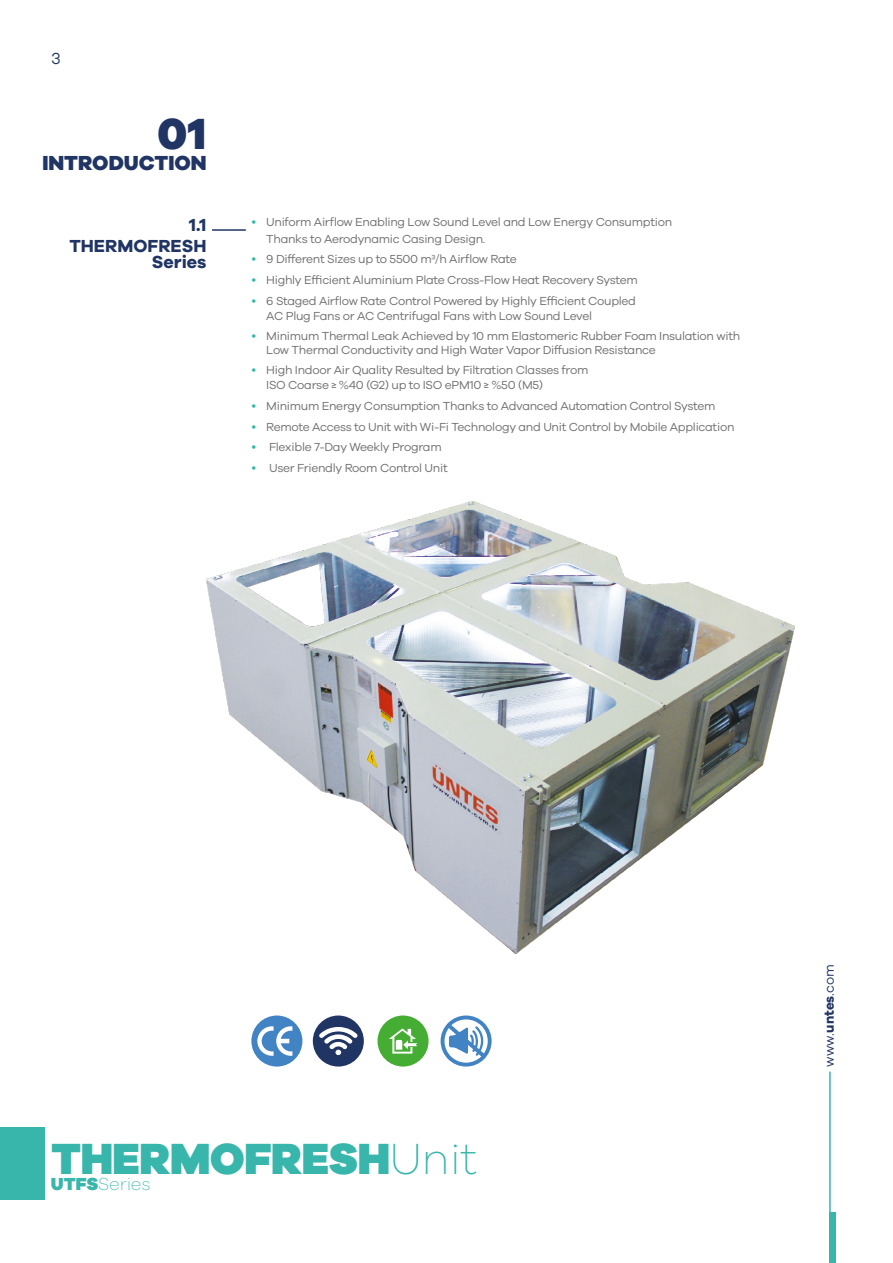
<style>
.page{position:relative;width:893px;height:1263px;background:#fff}
.page>*{position:absolute;margin:0;border:0;box-sizing:border-box;transform-origin:0 0}
.t1{font:900 45px "Galano Grotesque";letter-spacing:-.01em;color:#38b6ab}
.t2{font:800 45px "Galano Grotesque";color:#213564}
.t3{font:800 21px "Galano Grotesque";color:#213564}
.t4{font:700 18px/20.4px "Galano Grotesque";color:#213564;text-align:right}
.t5{font:200 18px "Galano Grotesque Alt";letter-spacing:-.01em;color:#38b6ab}
.t6{font:16.5px "Galano Grotesque Alt";color:#213564}
.t7{font:13.5px "Galano Grotesque Alt";color:#213564}
.t8{font:12px/14.7px "Galano Grotesque";letter-spacing:-.025em;color:#706f6f}
.s1{color:#38b6ab}
.s2{font-weight:200}
.s3{font-weight:900}
.s4{font-weight:700}
</style>
<div class="page">
<div style="left:829px;top:1212px;width:6px;height:51px;background:#38b6ab"></div>
<div style="left:0;top:1127px;width:45px;height:72px;background:#38b6ab"></div>
<hr style="left:829px;top:1071px;width:2px;height:143px;background:#38b6ab">
<hr style="left:212px;top:229px;width:34px;height:2px;background:#213564">
<svg style="left:441px;top:1015px;width:51px;height:51px"></svg>
<div style="left:251px;top:1015px;width:51px;height:51px;background:#4283c4;border-radius:50%"></div>
<svg style="left:257px;top:1026px;width:35px;height:30px"></svg>
<div style="left:313px;top:1015px;width:51px;height:51px;background:#213564;border-radius:50%"></div>
<svg style="left:319px;top:1027px;width:38px;height:28px"></svg>
<div style="left:377px;top:1015px;width:52px;height:51px;background:#45ac34;border-radius:50%"></div>
<svg style="left:389px;top:1028px;width:28px;height:25px"></svg>
<img style="left:207px;top:501px;width:587px;height:452px">
<h3 class="t6" style="left:51px;top:48px;width:11px">3</h3>
<h1 class="t2" style="left:158px;top:106px;width:51px">01</h1>
<h2 class="t3" style="left:42px;top:150px;width:166px">INTRODUCTION</h2>
<h3 class="t4" style="left:69px;top:214px;width:139px">1.1<br>THERMOFRESH</h3>
<h3 class="t4" style="left:152px;top:251px;width:56px">Series</h3>
<p class="t8" style="left:266px;top:214px;width:407px;line-height:16.2px;text-indent:-15px"><span class="s1">•</span> Uniform Airflow Enabling Low Sound Level and Low Energy Consumption<br>Thanks to Aerodynamic Casing Design.</p>
<p class="t8" style="left:251px;top:252px;width:267px"><span class="s1">•</span> 9 Different Sizes up to 5500 m3/h Airflow Rate</p>
<p class="t8" style="left:251px;top:272px;width:388px"><span class="s1">•</span> Highly Efficient Aluminium Plate Cross-Flow Heat Recovery System</p>
<p class="t8" style="left:266px;top:293px;width:371px;text-indent:-15px"><span class="s1">•</span> 6 Staged Airflow Rate Control Powered by Highly Efficient Coupled<br>AC Plug Fans or AC Centrifugal Fans with Low Sound Level</p>
<p class="t8" style="left:266px;top:329px;width:476px;line-height:13.2px;text-indent:-15px"><span class="s1">•</span> Minimum Thermal Leak Achieved by 10 mm Elastomeric Rubber Foam Insulation with<br>Low Thermal Conductivity and High Water Vapor Diffusion Resistance</p>
<p class="t8" style="left:266px;top:363px;width:324px;text-indent:-15px"><span class="s1">•</span> High Indoor Air Quality Resulted by Filtration Classes from<br>ISO Coarse ≥ %40 (G2) up to ISO ePM10 ≥ %50 (M5)</p>
<p class="t8" style="left:251px;top:398px;width:466px"><span class="s1">•</span> Minimum Energy Consumption Thanks to Advanced Automation Control System</p>
<p class="t8" style="left:251px;top:419px;width:485px"><span class="s1">•</span> Remote Access to Unit with Wi-Fi Technology and Unit Control by Mobile Application</p>
<p class="t8" style="left:251px;top:440px;width:192px"><span class="s1">•</span> Flexible 7-Day Weekly Program</p>
<p class="t8" style="left:251px;top:460px;width:198px"><span class="s1">•</span> User Friendly Room Control Unit</p>
<h1 class="t1" style="left:51px;top:1130px;width:428px">THERMOFRESH<span class="s2">Unit</span></h1>
<h3 class="t5" style="left:51px;top:1172px;width:101px"><span class="s3">UTFS</span>Series</h3>
<p class="t7" style="left:821px;top:1067px;width:104px;rotate:-90deg">www.<span class="s4">untes</span>.com</p>
</div>
